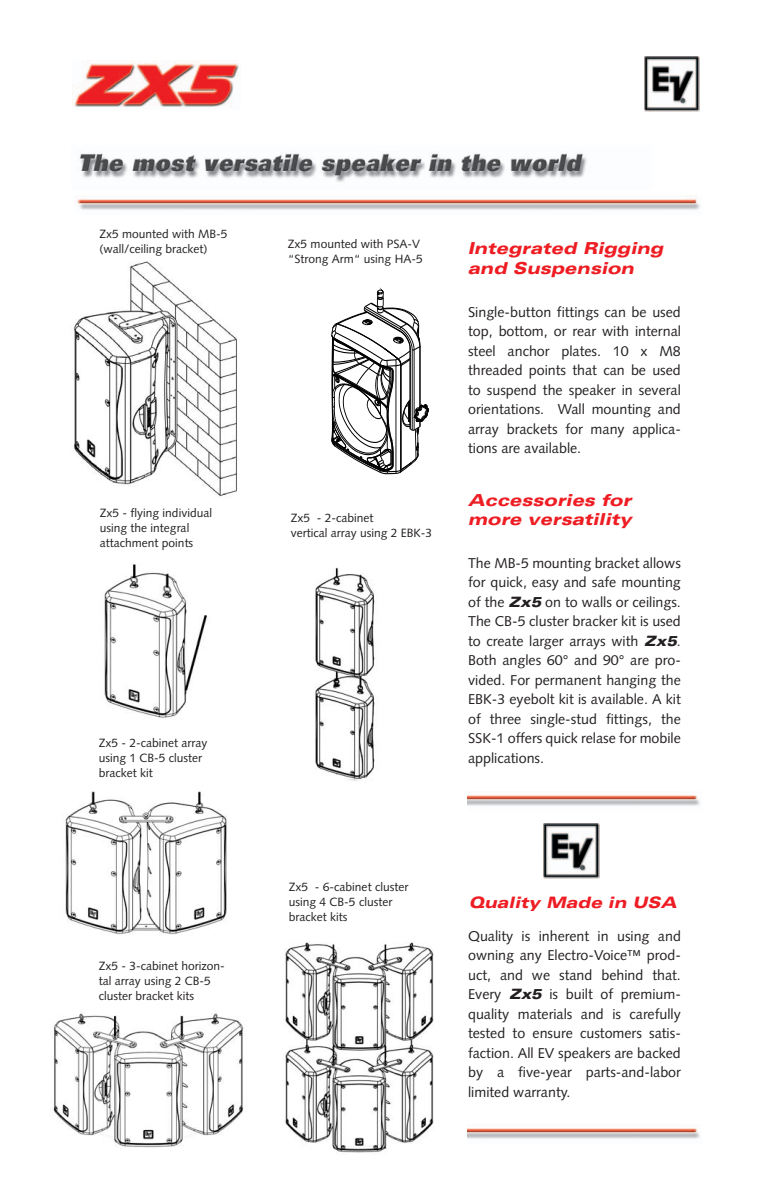
<style>
.page{position:relative;width:766px;height:1191px;background:#fff}
.page>*{position:absolute;margin:0;border:0;box-sizing:border-box;transform-origin:0 0}
.t1{font:italic 900 expanded 16.5px/19.5px "Univers";color:#ee1d23}
.t2{font:italic 900 expanded 15.75px "Univers";color:#ee1d23}
.t3{font:14.25px/19.5px "Syntax";color:#231f20;text-align:justify}
.t4{font:12px/15px "Syntax";color:#231f20}
.s1{font-family:"Univers";font-weight:900;font-style:italic;font-stretch:expanded}
</style>
<div class="page">
<img style="left:65px;top:791px;width:162px;height:144px">
<img style="left:315px;top:567px;width:60px;height:214px">
<img style="left:285px;top:942px;width:149px;height:211px">
<img style="left:53px;top:1013px;width:191px;height:135px">
<img style="left:104px;top:564px;width:103px;height:154px">
<img style="left:73px;top:261px;width:164px;height:236px">
<img style="left:644px;top:56px;width:55px;height:56px">
<img style="left:543px;top:823px;width:56px;height:55px">
<img style="left:73px;top:60px;width:166px;height:47px">
<img style="left:79px;top:153px;width:508px;height:29px">
<img style="left:76px;top:195px;width:624px;height:15px">
<img style="left:468px;top:795px;width:232px;height:11px">
<img style="left:468px;top:1128px;width:232px;height:11px">
<svg style="left:331px;top:287px;width:98px;height:188px"></svg>
<p class="t4" style="left:99px;top:227px;width:130px">Zx5 mounted with MB-5 (wall/ceiling bracket)</p>
<p class="t4" style="left:100px;top:506px;width:114px">Zx5 - flying individual using the integral attachment points</p>
<p class="t4" style="left:99px;top:736px;width:110px">Zx5 - 2-cabinet array using 1 CB-5 cluster bracket kit</p>
<p class="t4" style="left:99px;top:959px;width:128px">Zx5 - 3-cabinet horizon&shy;tal array using 2 CB-5 cluster bracket kits</p>
<p class="t4" style="left:288px;top:237px;width:136px">Zx5 mounted with PSA-V “Strong Arm“ using HA-5</p>
<p class="t4" style="left:291px;top:511px;width:143px">Zx5 - 2-cabinet<br>vertical array using 2 EBK-3</p>
<p class="t1" style="left:467px;top:240px;width:197px">Integrated Rigging and Suspension</p>
<p class="t3" style="left:468px;top:303px;width:214px">Single-button fittings can be used top, bottom, or rear with internal steel anchor plates. 10 x M8 threaded points that can be used to suspend the speaker in several orientations. Wall mounting and array brackets for many applica&shy;tions are available.</p>
<p class="t1" style="left:467px;top:492px;width:165px">Accessories for more versatility</p>
<p class="t3" style="left:468px;top:554px;width:214px">The MB-5 mounting bracket allows for quick, easy and safe mounting of the <span class="s1">Zx5</span> on to walls or ceilings.<br>The CB-5 cluster bracker kit is used to create larger arrays with <span class="s1">Zx5</span>.<br>Both angles 60° and 90° are pro&shy;vided. For permanent hanging the EBK-3 eyebolt kit is available. A kit of three single-stud fittings, the SSK-1 offers quick relase for mobile applications.</p>
<p class="t4" style="left:289px;top:880px;width:121px">Zx5 - 6-cabinet cluster using 4 CB-5 cluster bracket kits</p>
<p class="t2" style="left:469px;top:896px;width:209px">Quality Made in USA</p>
<p class="t3" style="left:468px;top:927px;width:214px">Quality is inherent in using and owning any Electro-Voice™ prod&shy;uct, and we stand behind that.<br>Every <span class="s1">Zx5</span> is built of premium&shy;quality materials and is carefully tested to ensure customers satis&shy;faction. All EV speakers are backed by a five-year parts-and-labor limited warranty.</p>
</div>
